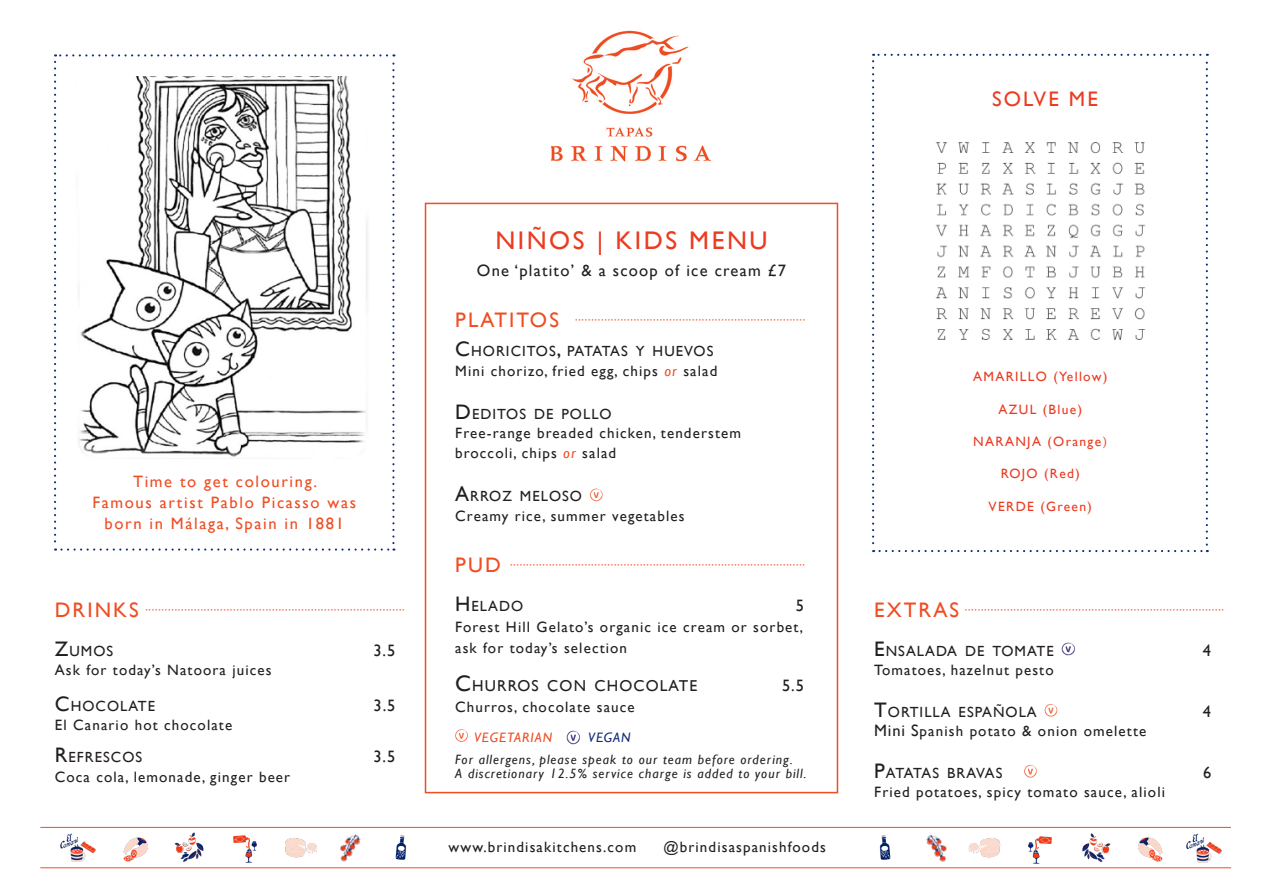
<style>
.page{position:relative;width:1263px;height:893px;background:#fff}
.page>*{position:absolute;margin:0;border:0;box-sizing:border-box;transform-origin:0 0}
.t1{font:25.5px "Gill Sans";letter-spacing:.1em;color:#eb3b21}
.t2{font:21px "Gill Sans";letter-spacing:.1em;color:#eb3b21}
.t3{font:16.5px "Gill Sans";letter-spacing:.1em;color:#f04d22}
.t4{font:16.5px "Gill Sans";letter-spacing:.075em;color:#231f20}
.t5{font:16.5px "Gill Sans";color:#231f20}
.t6{font:15.75px "Gill Sans";letter-spacing:.07em;color:#231f20}
.t7{font:15px/19.5px "Gill Sans";letter-spacing:.075em;color:#231f20}
.t8{font:14.7px "Gill Sans";letter-spacing:.07em;color:#231f20}
.t9{font:14.7px "Gill Sans";letter-spacing:-.01em;color:#231f20}
.t10{font:italic 13.65px "Gill Sans";letter-spacing:.07em;color:#f04d22}
.t11{font:italic 13.65px "Gill Sans";letter-spacing:.07em;color:#0f2c75}
.t12{font:italic 13.5px/13.5px "Gill Sans";letter-spacing:.075em;color:#231f20}
.t13{font:13.5px "Gill Sans";letter-spacing:.1em;color:#eb3b21}
.t14{font:12px "Gill Sans";color:#f04d22;scale:1.05 1}
.s1{font-size:21px}
.s2{font-style:italic;color:#f04d22}
.s3{font-size:22.5px}
.s4{font-family:"Minion Pro"}
.s5{font-size:16.5px}
</style>
<div class="page">
<img style="left:551px;top:30px;width:159px;height:132px">
<svg style="left:872px;top:54px;width:336px;height:498px"></svg>
<img style="left:935px;top:138px;width:216px;height:207px">
<svg style="left:590px;top:489px;width:12px;height:12px"></svg>
<div style="left:425px;top:203px;width:413px;height:590px;border:2px solid #f04d22"></div>
<hr style="left:40px;top:867px;width:1191px;height:1px;background:#f04d22">
<hr style="left:40px;top:827px;width:1191px;height:1px;background:#f04d22">
<img style="left:324px;top:826px;width:50px;height:43px">
<img style="left:174px;top:832px;width:30px;height:30px">
<img style="left:116px;top:837px;width:38px;height:31px">
<img style="left:285px;top:837px;width:32px;height:21px">
<img style="left:60px;top:833px;width:36px;height:29px">
<img style="left:226px;top:835px;width:38px;height:34px">
<img style="left:395px;top:835px;width:12px;height:25px">
<img style="left:911px;top:826px;width:51px;height:43px">
<img style="left:1082px;top:833px;width:29px;height:29px">
<img style="left:1131px;top:837px;width:38px;height:32px">
<img style="left:969px;top:837px;width:31px;height:21px">
<img style="left:1021px;top:836px;width:38px;height:33px">
<img style="left:879px;top:835px;width:12px;height:25px">
<img style="left:1186px;top:833px;width:36px;height:30px">
<svg style="left:455px;top:729px;width:13px;height:13px"></svg>
<img style="left:566px;top:731px;width:14px;height:13px">
<svg style="left:54px;top:54px;width:340px;height:497px"></svg>
<img style="left:1062px;top:642px;width:13px;height:14px">
<svg style="left:1045px;top:704px;width:12px;height:13px"></svg>
<svg style="left:1024px;top:765px;width:13px;height:13px"></svg>
<p class="t3" style="left:133px;top:472px;width:186px">Time to get colouring.</p>
<p class="t3" style="left:92px;top:493px;width:265px">Famous artist Pablo Picasso was</p>
<p class="t3" style="left:105px;top:514px;width:241px">born in Málaga, Spain in 1881</p>
<p class="t14" style="left:55px;top:603px;width:334px"><span class="s1">D RI N KS</span> ················································································</p>
<p class="t8" style="left:55px;top:642px;width:60px"><span class="s1">Z</span>UMOS</p>
<p class="t5" style="left:373px;top:640px;width:23px">3.5</p>
<p class="t7" style="left:55px;top:661px;width:218px">Ask for today’s Natoora juices</p>
<p class="t8" style="left:55px;top:697px;width:102px"><span class="s1">C</span>HOCOLATE</p>
<p class="t5" style="left:374px;top:695px;width:23px">3.5</p>
<p class="t7" style="left:55px;top:716px;width:179px">El Canario hot chocolate</p>
<p class="t8" style="left:55px;top:749px;width:89px"><span class="s1">R</span>EFRESCOS</p>
<p class="t5" style="left:374px;top:747px;width:23px">3.5</p>
<p class="t7" style="left:55px;top:767px;width:237px">Coca cola, lemonade, ginger beer</p>
<p class="t1" style="left:495px;top:226px;width:274px">NIÑOS | KIDS MENU</p>
<p class="t4" style="left:477px;top:261px;width:311px">One ‘platito’ &amp; a scoop of ice cream £7</p>
<p class="t14" style="left:455px;top:313px;width:334px"><span class="s1">P LAT I TO S</span> ·······································································</p>
<p class="t8" style="left:455px;top:343px;width:260px"><span class="s1">C</span>HORICITOS<span class="s1">,</span> PATATAS Y HUEVOS</p>
<p class="t7" style="left:455px;top:361px;width:264px">Mini chorizo, fried egg, chips <span class="s2">or</span> salad</p>
<p class="t8" style="left:455px;top:405px;width:158px"><span class="s1">D</span>EDITOS DE POLLO</p>
<p class="t7" style="left:455px;top:424px;width:287px">Free-range breaded chicken, tenderstem broccoli, chips <span class="s2">or</span> salad</p>
<p class="t8" style="left:455px;top:488px;width:128px"><span class="s1">A</span>RROZ MELOSO</p>
<p class="t7" style="left:455px;top:506px;width:231px">Creamy rice, summer vegetables</p>
<p class="t14" style="left:455px;top:558px;width:334px"><span class="s1">PU D</span> ···························································································</p>
<p class="t8" style="left:455px;top:597px;width:70px"><span class="s1">H</span> ELADO</p>
<p class="t5" style="left:796px;top:595px;width:10px">5</p>
<p class="t7" style="left:455px;top:616px;width:349px;line-height:21px">Forest Hill Gelato’s organic ice cream or sorbet, ask for today’s selection</p>
<p class="t6" style="left:455px;top:677px;width:243px"><span class="s3">C</span>HURROS CON CHOCOLATE</p>
<p class="t5" style="left:782px;top:676px;width:23px">5.5</p>
<p class="t7" style="left:455px;top:697px;width:181px">Churros, chocolate sauce</p>
<p class="t10" style="left:474px;top:729px;width:80px">VEGETARIAN</p>
<p class="t11" style="left:588px;top:729px;width:44px">VEGAN</p>
<p class="t12" style="left:455px;top:753px;width:353px">For allergens, please speak to our team before ordering.<br>A discretionary 12.5% service charge is added to your bill.</p>
<p class="t7" style="left:449px;top:837px;width:189px">www.brindisakitchens.com</p>
<p class="t7" style="left:664px;top:837px;width:164px">@brindisaspanishfoods</p>
<p class="t2" style="left:992px;top:87px;width:107px">SOLVE ME</p>
<p class="t13" style="left:973px;top:369px;width:136px">AMARILLO (Yellow)</p>
<p class="t13" style="left:998px;top:401px;width:85px">AZUL (Blue)</p>
<p class="t13" style="left:973px;top:434px;width:135px">NARANJA (Orange<span class="s4">)</span></p>
<p class="t13" style="left:1001px;top:466px;width:81px">ROJO (Red)</p>
<p class="t13" style="left:988px;top:498px;width:105px">VERDE (Green)</p>
<p class="t14" style="left:874px;top:603px;width:334px"><span class="s1">EXT RAS</span> ················································································</p>
<p class="t8" style="left:874px;top:642px;width:181px"><span class="s1">E</span>NSALADA DE TOMATE</p>
<p class="t5" style="left:1203px;top:640px;width:10px">4</p>
<p class="t7" style="left:874px;top:661px;width:181px">Tomatoes, hazelnut pesto</p>
<p class="t8" style="left:874px;top:703px;width:164px"><span class="s1">T</span>ORTILLA ESPAÑOLA</p>
<p class="t5" style="left:1203px;top:701px;width:10px">4</p>
<p class="t7" style="left:874px;top:722px;width:274px"><span class="s5">Mini S</span>panish potato &amp; onion omelette</p>
<p class="t9" style="left:874px;top:764px;width:130px"><span class="s1">P</span>ATATAS BRAVAS</p>
<p class="t5" style="left:1203px;top:762px;width:10px">6</p>
<p class="t7" style="left:874px;top:783px;width:292px">Fried potatoes, spicy tomato sauce, alioli</p>
</div>
